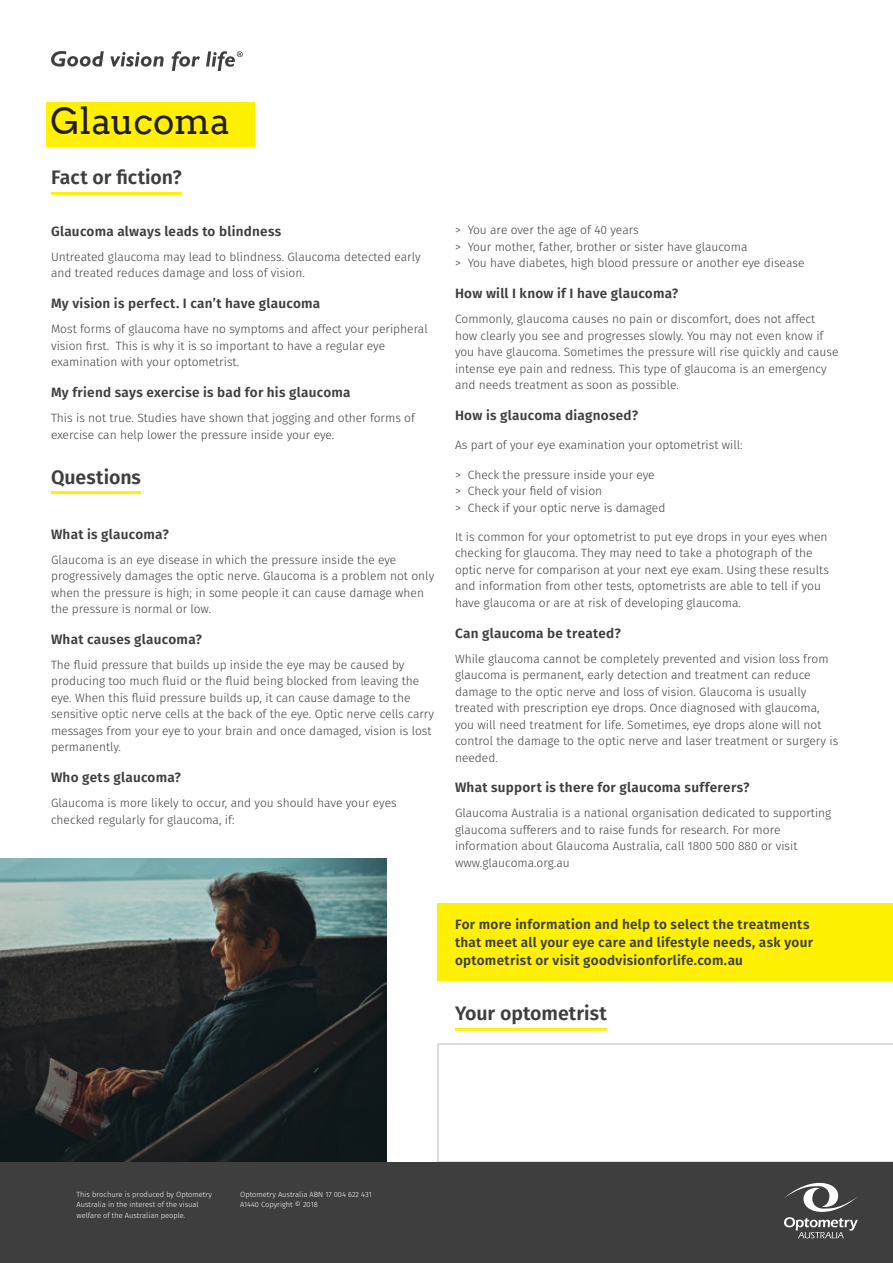
<style>
.page{position:relative;width:893px;height:1263px;background:#fff}
.page>*{position:absolute;margin:0;border:0;box-sizing:border-box;transform-origin:0 0}
.Main_heading{font:36px "Arvo";letter-spacing:-.01em;color:#231f20}
.Heading{font:600 19.5px "Fira Sans";color:#3e3e3f}
.Paragraph_heading{font:600 13.5px "Fira Sans";letter-spacing:.02em;color:#3e3e3f}
.Breakout_right{font:600 13.5px/18px "Fira Sans";letter-spacing:.02em;color:#3e3e3f}
.Body_copy{font:600 13.5px "Fira Sans";letter-spacing:.02em;color:#3e3e3f}
.Body_copy-2{font:300 12px/16.5px "Fira Sans";color:#3e3e3f}
.t1{font:300 7.5px/10.5px "Fira Sans";color:#fff}
</style>
<div class="page">
<img style="left:0;top:858px;width:387px;height:305px">
<div style="left:46px;top:102px;width:209px;height:44px;background:#fff101"></div>
<svg style="left:437px;top:1043px;width:456px;height:120px"></svg>
<hr style="left:455px;top:1028px;width:152px;height:3px;background:#fff101">
<div style="left:438px;top:903px;width:455px;height:78px;background:#fff101"></div>
<svg style="left:51px;top:51px;width:53px;height:16px"></svg>
<svg style="left:110px;top:52px;width:54px;height:15px"></svg>
<svg style="left:172px;top:51px;width:28px;height:20px"></svg>
<svg style="left:206px;top:51px;width:37px;height:20px"></svg>
<div style="left:0;top:1163px;width:893px;height:100px;background:#3e3e3f"></div>
<svg style="left:784px;top:1183px;width:74px;height:55px"></svg>
<hr style="left:51px;top:192px;width:131px;height:3px;background:#fff101">
<hr style="left:51px;top:491px;width:90px;height:3px;background:#fff101">
<p class="Main_heading" style="left:51px;top:99px;width:181px">Glaucoma</p>
<p class="Heading" style="left:51px;top:162px;width:132px">Fact or fiction?</p>
<p class="Paragraph_heading" style="left:51px;top:220px;width:232px">Glaucoma always leads to blindness</p>
<p class="Body_copy-2" style="left:51px;top:248px;width:371px">Untreated glaucoma may lead to blindness. Glaucoma detected early and treated reduces damage and loss of vision.</p>
<p class="Paragraph_heading" style="left:51px;top:292px;width:271px">My vision is perfect. I can’t have glaucoma</p>
<p class="Body_copy-2" style="left:51px;top:321px;width:378px">Most forms of glaucoma have no symptoms and affect your peripheral vision first. This is why it is so important to have a regular eye examination with your optometrist.</p>
<p class="Paragraph_heading" style="left:51px;top:381px;width:301px">My friend says exercise is bad for his glaucoma</p>
<p class="Body_copy-2" style="left:51px;top:409px;width:365px">This is not true. Studies have shown that jogging and other forms of exercise can help lower the pressure inside your eye.</p>
<p class="Heading" style="left:51px;top:461px;width:91px">Questions</p>
<p class="Paragraph_heading" style="left:51px;top:523px;width:119px">What is glaucoma?</p>
<p class="Body_copy-2" style="left:51px;top:551px;width:385px">Glaucoma is an eye disease in which the pressure inside the eye progressively damages the optic nerve. Glaucoma is a problem not only when the pressure is high; in some people it can cause damage when the pressure is normal or low.</p>
<p class="Paragraph_heading" style="left:51px;top:628px;width:152px">What causes glaucoma?</p>
<p class="Body_copy-2" style="left:51px;top:656px;width:385px">The fluid pressure that builds up inside the eye may be caused by producing too much fluid or the fluid being blocked from leaving the eye. When this fluid pressure builds up, it can cause damage to the sensitive optic nerve cells at the back of the eye. Optic nerve cells carry messages from your eye to your brain and once damaged, vision is lost permanently.</p>
<p class="Paragraph_heading" style="left:51px;top:766px;width:132px">Who gets glaucoma?</p>
<p class="Body_copy-2" style="left:51px;top:795px;width:347px">Glaucoma is more likely to occur, and you should have your eyes checked regularly for glaucoma, if:</p>
<p class="Body_copy-2" style="left:455px;top:222px;width:185px">&gt; You are over the age of 40 years</p>
<p class="Body_copy-2" style="left:455px;top:238px;width:294px">&gt; Your mother, father, brother or sister have glaucoma</p>
<p class="Body_copy-2" style="left:455px;top:255px;width:351px">&gt; You have diabetes, high blood pressure or another eye disease</p>
<p class="Paragraph_heading" style="left:455px;top:282px;width:225px">How will I know if I have glaucoma?</p>
<p class="Body_copy-2" style="left:455px;top:311px;width:385px">Commonly, glaucoma causes no pain or discomfort, does not affect how clearly you see and progresses slowly. You may not even know if you have glaucoma. Sometimes the pressure will rise quickly and cause intense eye pain and redness. This type of glaucoma is an emergency and needs treatment as soon as possible.</p>
<p class="Body_copy" style="left:455px;top:404px;width:185px">How is glaucoma diagnosed?</p>
<p class="Body_copy-2" style="left:455px;top:437px;width:289px">As part of your eye examination your optometrist will:</p>
<p class="Body_copy-2" style="left:455px;top:466px;width:201px">&gt; Check the pressure inside your eye</p>
<p class="Body_copy-2" style="left:455px;top:482px;width:149px">&gt; Check your field of vision</p>
<p class="Body_copy-2" style="left:455px;top:499px;width:212px">&gt; Check if your optic nerve is damaged</p>
<p class="Body_copy-2" style="left:455px;top:528px;width:375px">It is common for your optometrist to put eye drops in your eyes when checking for glaucoma. They may need to take a photograph of the optic nerve for comparison at your next eye exam. Using these results and information from other tests, optometrists are able to tell if you have glaucoma or are at risk of developing glaucoma.</p>
<p class="Paragraph_heading" style="left:455px;top:622px;width:167px">Can glaucoma be treated?</p>
<p class="Body_copy-2" style="left:455px;top:650px;width:385px">While glaucoma cannot be completely prevented and vision loss from glaucoma is permanent, early detection and treatment can reduce damage to the optic nerve and loss of vision. Glaucoma is usually treated with prescription eye drops. Once diagnosed with glaucoma, you will need treatment for life. Sometimes, eye drops alone will not control the damage to the optic nerve and laser treatment or surgery is needed.</p>
<p class="Paragraph_heading" style="left:455px;top:776px;width:296px">What support is there for glaucoma sufferers?</p>
<p class="Body_copy-2" style="left:455px;top:805px;width:378px">Glaucoma Australia is a national organisation dedicated to supporting glaucoma sufferers and to raise funds for research. For more information about Glaucoma Australia, call 1800 500 880 or visit www.glaucoma.org.au</p>
<p class="Breakout_right" style="left:455px;top:914px;width:360px">For more information and help to select the treatments that meet all your eye care and lifestyle needs, ask your optometrist or visit goodvisionforlife.com.au</p>
<p class="Heading" style="left:455px;top:997px;width:153px">Your optometrist</p>
<p class="t1" style="left:77px;top:1189px;width:137px">This brochure is produced by Optometry<br>Australia in the interest of the visual welfare of the Australian people.</p>
<p class="t1" style="left:240px;top:1189px;width:133px">Optometry Australia ABN 17 004 622 431<br>A1440 Copyright © 2018</p>
</div>
